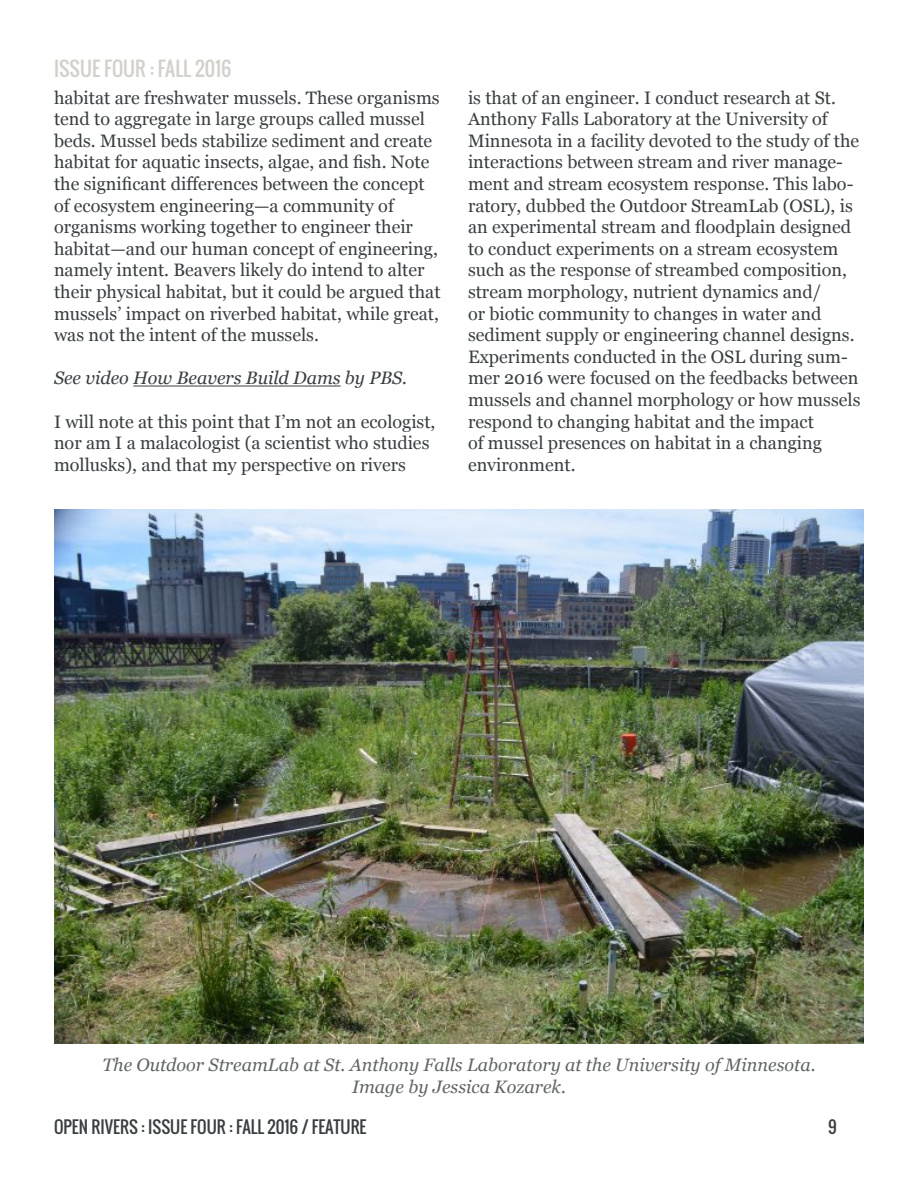
<style>
.page{position:relative;width:918px;height:1188px;background:#fff}
.page>*{position:absolute;margin:0;border:0;box-sizing:border-box;transform-origin:0 0}
.t1{font:19.5px "Oswald";color:#d3d0cb}
.t2{font:18px/21.6px "Georgia";color:#393e41}
.t3{font:italic 18px/21.6px "Georgia";color:#616567;text-align:center}
.t4{font:italic 18px "Georgia";color:#393e41}
.t5{font:16.5px "Oswald";color:#393e41}
</style>
<div class="page">
<img style="left:54px;top:509px;width:810px;height:535px">
<hr style="left:133px;top:386px;width:208px;height:1px;background:#393e41">
<p class="t1" style="left:54px;top:54px;width:179px">ISSUE FOUR : FALL 2016</p>
<p class="t2" style="left:54px;top:86px;width:388px">habitat are freshwater mussels. These organisms tend to aggregate in large groups called mussel beds. Mussel beds stabilize sediment and create habitat for aquatic insects, algae, and fish. Note the significant differences between the concept of ecosystem engineering—a community of organisms working together to engineer their habitat—and our human concept of engineering, namely intent. Beavers likely do intend to alter their physical habitat, but it could be argued that mussels’ impact on riverbed habitat, while great, was not the intent of the mussels.</p>
<p class="t4" style="left:54px;top:365px;width:355px">See video How Beavers Build Dams by PBS.</p>
<p class="t2" style="left:54px;top:410px;width:383px">I will note at this point that I’m not an ecologist, nor am I a malacologist (a scientist who studies mollusks), and that my perspective on rivers</p>
<p class="t2" style="left:468px;top:86px;width:394px">is that of an engineer. I conduct research at St.<br>Anthony Falls Laboratory at the University of Minnesota in a facility devoted to the study of the interactions between stream and river manage&shy;ment and stream ecosystem response. This labo&shy;ratory, dubbed the Outdoor StreamLab (OSL), is an experimental stream and floodplain designed to conduct experiments on a stream ecosystem such as the response of streambed composition, stream morphology, nutrient dynamics and/<br>or biotic community to changes in water and sediment supply or engineering channel designs.<br>Experiments conducted in the OSL during sum&shy;mer 2016 were focused on the feedbacks between mussels and channel morphology or how mussels respond to changing habitat and the impact<br>of mussel presences on habitat in a changing environment.</p>
<p class="t3" style="left:102px;top:1053px;width:715px">The Outdoor StreamLab at St. Anthony Falls Laboratory at the University of Minnesota.<br>Image by Jessica Kozarek.</p>
<p class="t5" style="left:54px;top:1114px;width:314px">OPEN RIVERS : ISSUE FOUR : FALL 2016 / FEATURE</p>
<p class="t5" style="left:828px;top:1114px;width:10px">9</p>
</div>
